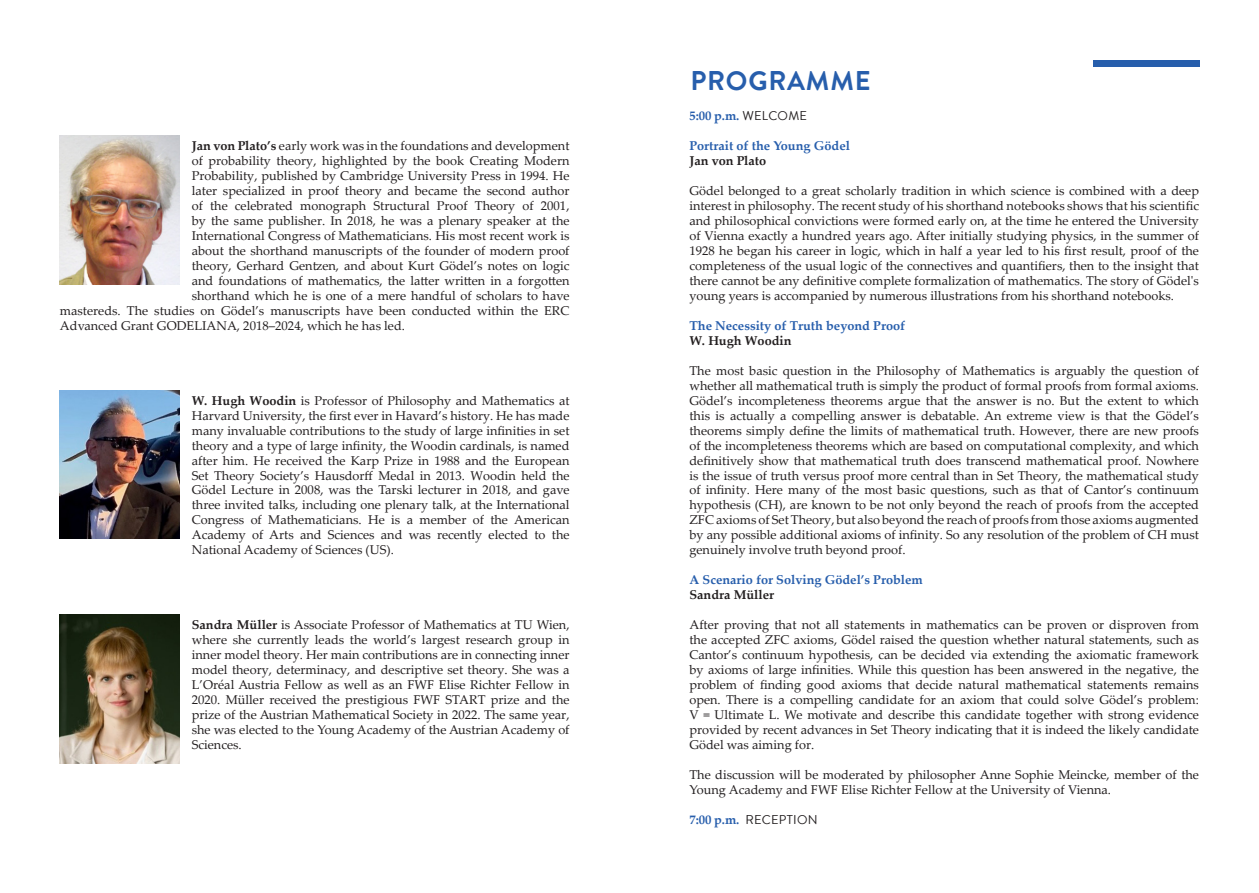
<style>
.page{position:relative;width:1259px;height:893px;background:#fff}
.page>*{position:absolute;margin:0;border:0;box-sizing:border-box;transform-origin:0 0}
.t1{font:700 27px "Brandon Grotesque";letter-spacing:.03em;color:#275eac}
.t2{font:12.75px/15px "Palatino Linotype";color:#231f20;text-align:justify}
.t3{font:700 12.75px "Palatino Linotype";color:#275eac}
.t4{font:700 12.75px "Palatino Linotype";color:#231f20}
.t5{font:12.75px "Brandon Grotesque";letter-spacing:.02em;color:#231f20}
.s1{font-weight:700}
.s2{font-family:"Brandon Grotesque";font-weight:400;color:#231f20}
.s3{font-family:"Palatino Linotype";font-weight:700;color:#275eac}
</style>
<div class="page">
<img style="left:60px;top:136px;width:119px;height:149px">
<img style="left:60px;top:390px;width:119px;height:149px">
<img style="left:60px;top:614px;width:119px;height:149px">
<div style="left:1093px;top:60px;width:106px;height:7px;background:#275eac"></div>
<p class="t2" style="left:192px;top:137px;width:379px"><span class="s1">Jan von Plato’s</span> early work was in the foundations and development</p>
<p class="t2" style="left:192px;top:152px;width:379px">of probability theory, highlighted by the book Creating Modern</p>
<p class="t2" style="left:192px;top:167px;width:379px">Probability, published by Cambridge University Press in 1994. He</p>
<p class="t2" style="left:192px;top:182px;width:379px">later specialized in proof theory and became the second author</p>
<p class="t2" style="left:192px;top:197px;width:379px">of the celebrated monograph Structural Proof Theory of 2001,</p>
<p class="t2" style="left:192px;top:212px;width:379px">by the same publisher. In 2018, he was a plenary speaker at the</p>
<p class="t2" style="left:192px;top:227px;width:379px">International Congress of Mathematicians. His most recent work is</p>
<p class="t2" style="left:192px;top:242px;width:379px">about the shorthand manuscripts of the founder of modern proof</p>
<p class="t2" style="left:192px;top:257px;width:379px">theory, Gerhard Gentzen, and about Kurt Gödel’s notes on logic</p>
<p class="t2" style="left:192px;top:272px;width:379px">and foundations of mathematics, the latter written in a forgotten</p>
<p class="t2" style="left:192px;top:287px;width:379px">shorthand which he is one of a mere handful of scholars to have</p>
<p class="t2" style="left:60px;top:302px;width:511px">mastereds. The studies on Gödel’s manuscripts have been conducted within the ERC</p>
<p class="t2" style="left:60px;top:317px;width:346px">Advanced Grant GODELIANA, 2018–2024, which he has led.</p>
<p class="t2" style="left:192px;top:392px;width:379px"><span class="s1">W. Hugh Woodin</span> is Professor of Philosophy and Mathematics at Harvard University, the first ever in Havard’s history. He has made many invaluable contributions to the study of large infinities in set theory and a type of large infinity, the Woodin cardinals, is named after him. He received the Karp Prize in 1988 and the European Set Theory Society’s Hausdorff Medal in 2013. Woodin held the Gödel Lecture in 2008, was the Tarski lecturer in 2018, and gave three invited talks, including one plenary talk, at the International Congress of Mathematicians. He is a member of the American Academy of Arts and Sciences and was recently elected to the National Academy of Sciences (US).</p>
<p class="t2" style="left:192px;top:617px;width:379px"><span class="s1">Sandra Müller</span> is Associate Professor of Mathematics at TU Wien, where she currently leads the world’s largest research group in inner model theory. Her main contributions are in connecting inner model theory, determinacy, and descriptive set theory. She was a L’Oréal Austria Fellow as well as an FWF Elise Richter Fellow in 2020. Müller received the prestigious FWF START prize and the prize of the Austrian Mathematical Society in 2022. The same year, she was elected to the Young Academy of the Austrian Academy of Sciences.</p>
<p class="t1" style="left:690px;top:62px;width:182px">PROGRAMME</p>
<p class="t3" style="left:689px;top:106px;width:119px">5:00 p.m. <span class="s2">WELCOME</span></p>
<p class="t3" style="left:689px;top:136px;width:162px">Portrait of the Young Gödel</p>
<p class="t4" style="left:689px;top:151px;width:78px">Jan von Plato</p>
<p class="t2" style="left:689px;top:182px;width:511px">Gödel belonged to a great scholarly tradition in which science is combined with a deep interest in philosophy. The recent study of his shorthand notebooks shows that his scientific and philosophical convictions were formed early on, at the time he entered the University of Vienna exactly a hundred years ago. After initially studying physics, in the summer of 1928 he began his career in logic, which in half a year led to his first result, proof of the completeness of the usual logic of the connectives and quantifiers, then to the insight that there cannot be any definitive complete formalization of mathematics. The story of Gödel's young years is accompanied by numerous illustrations from his shorthand notebooks.</p>
<p class="t3" style="left:689px;top:316px;width:217px">The Necessity of Truth beyond Proof</p>
<p class="t4" style="left:689px;top:331px;width:104px">W. Hugh Woodin</p>
<p class="t2" style="left:689px;top:362px;width:511px">The most basic question in the Philosophy of Mathematics is arguably the question of whether all mathematical truth is simply the product of formal proofs from formal axioms.<br>Gödel’s incompleteness theorems argue that the answer is no. But the extent to which this is actually a compelling answer is debatable. An extreme view is that the Gödel’s theorems simply define the limits of mathematical truth. However, there are new proofs of the incompleteness theorems which are based on computational complexity, and which definitively show that mathematical truth does transcend mathematical proof. Nowhere is the issue of truth versus proof more central than in Set Theory, the mathematical study of infinity. Here many of the most basic questions, such as that of Cantor’s continuum hypothesis (CH), are known to be not only beyond the reach of proofs from the accepted ZFC axioms of Set Theory, but also beyond the reach of proofs from those axioms augmented by any possible additional axioms of infinity. So any resolution of the problem of CH must genuinely involve truth beyond proof.</p>
<p class="t3" style="left:689px;top:571px;width:235px">A Scenario for Solving Gödel’s Problem</p>
<p class="t4" style="left:689px;top:586px;width:86px">Sandra Müller</p>
<p class="t2" style="left:689px;top:617px;width:511px">After proving that not all statements in mathematics can be proven or disproven from the accepted ZFC axioms, Gödel raised the question whether natural statements, such as Cantor’s continuum hypothesis, can be decided via extending the axiomatic framework by axioms of large infinities. While this question has been answered in the negative, the problem of finding good axioms that decide natural mathematical statements remains open. There is a compelling candidate for an axiom that could solve Gödel’s problem:<br>V = Ultimate L. We motivate and describe this candidate together with strong evidence provided by recent advances in Set Theory indicating that it is indeed the likely candidate Gödel was aiming for.</p>
<p class="t2" style="left:689px;top:767px;width:511px">The discussion will be moderated by philosopher Anne Sophie Meincke, member of the<br>Young Academy and FWF Elise Richter Fellow at the University of Vienna.</p>
<p class="t5" style="left:689px;top:811px;width:130px"><span class="s3">7:00 p.m.</span> RECEPTION</p>
</div>
